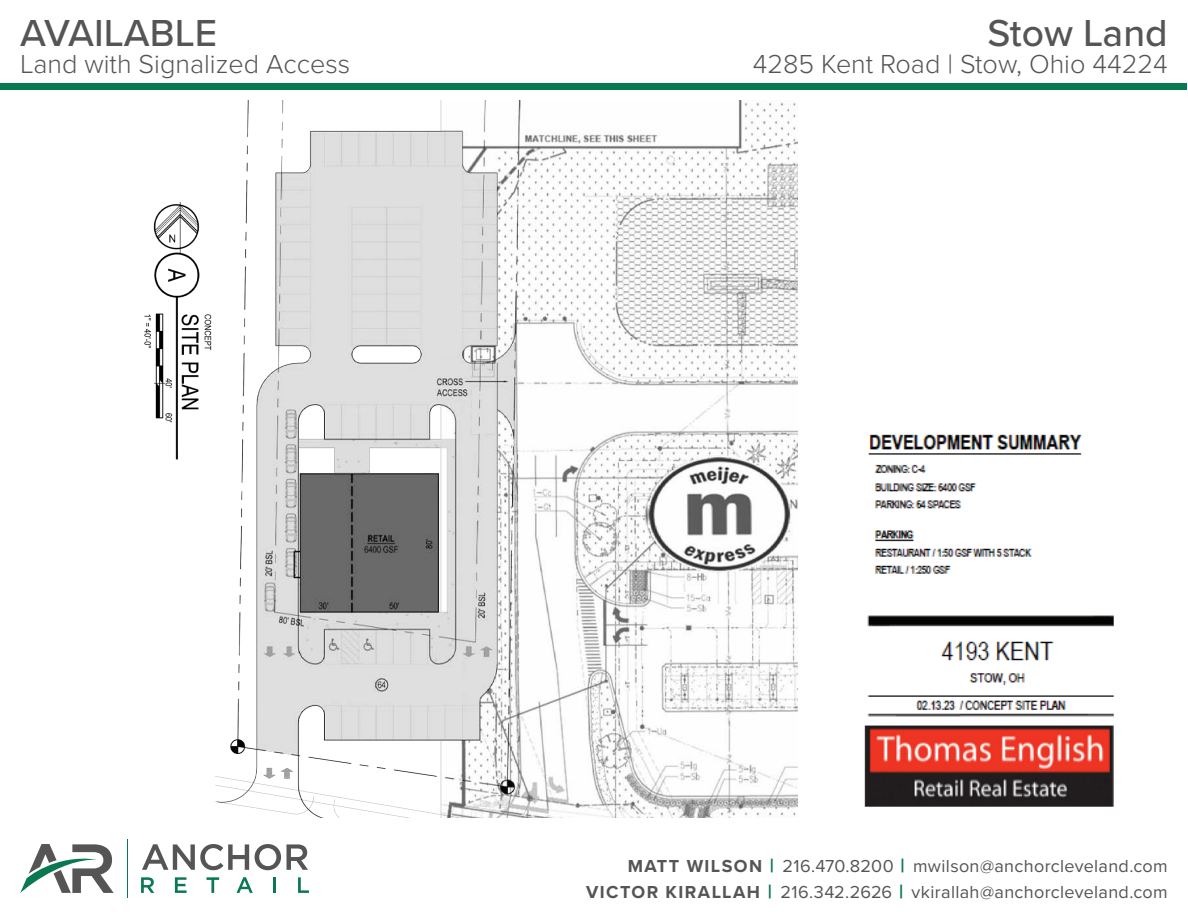
<style>
.page{position:relative;width:1188px;height:918px;background:#fff}
.page>*{position:absolute;margin:0;border:0;box-sizing:border-box;transform-origin:0 0}
.t1{font:500 39px "Proxima Nova";color:#545554}
.t2{font:300 27px "Proxima Nova";color:#545554}
.t3{font:18px/25.7px "Proxima Nova";letter-spacing:.02em;color:#545554;text-align:right}
.s1{font-weight:700}
.s2{font-weight:700;font-size:19.5px;color:#087951}
</style>
<div class="page">
<svg style="left:20px;top:844px;width:94px;height:49px"></svg>
<hr style="left:127px;top:839px;width:1px;height:59px;background:#0a7951">
<svg style="left:142px;top:844px;width:107px;height:26px"></svg>
<svg style="left:255px;top:844px;width:53px;height:26px"></svg>
<svg style="left:141px;top:877px;width:13px;height:16px"></svg>
<svg style="left:175px;top:877px;width:12px;height:16px"></svg>
<svg style="left:207px;top:877px;width:12px;height:16px"></svg>
<svg style="left:237px;top:877px;width:16px;height:16px"></svg>
<hr style="left:273px;top:877px;width:3px;height:16px;background:#0a7951">
<svg style="left:298px;top:877px;width:11px;height:16px"></svg>
<div style="left:1px;top:83px;width:1186px;height:7px;background:#087951"></div>
<img style="left:144px;top:100px;width:653px;height:718px">
<img style="left:864px;top:434px;width:250px;height:373px">
<h1 class="t1" style="left:20px;top:4px;width:198px">AVAILABLE</h1>
<h2 class="t2" style="left:20px;top:44px;width:332px">Land with Signalized Access</h2>
<h1 class="t1" style="left:987px;top:4px;width:182px">Stow Land</h1>
<h2 class="t2" style="left:753px;top:44px;width:417px">4285 Kent Road | Stow, Ohio 44224</h2>
<p class="t3" style="left:586px;top:852px;width:583px"><span class="s1">MATT WILSON</span> <span class="s2">|</span> 216.470.8200 <span class="s2">|</span> mwilson@anchorcleveland.com<br><span class="s1">VICTOR KIRALLAH</span> <span class="s2">|</span> 216.342.2626 <span class="s2">|</span> vkirallah@anchorcleveland.com</p>
</div>
